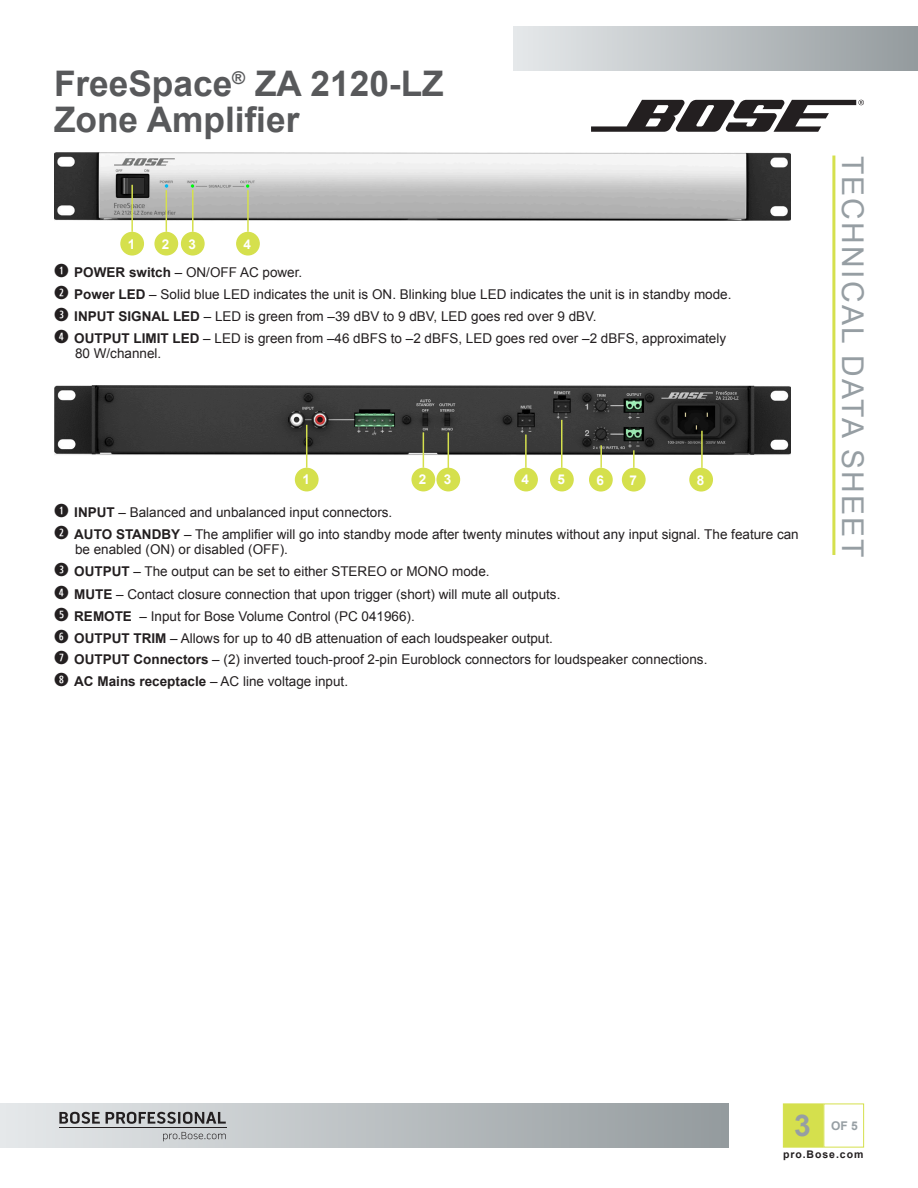
<style>
.page{position:relative;width:918px;height:1188px;background:#fff}
.page>*{position:absolute;margin:0;border:0;box-sizing:border-box;transform-origin:0 0}
.t1{font:700 35.25px/36px "Arial";color:#58595b}
.t2{font:30px "Arial";letter-spacing:.075em;color:#969ea3}
.t3{font:700 30px "Arial";color:#969ea3}
.t4{font:13.5px/15px "Arial";color:#231f20}
.t5{font:700 13.5px "Arial";color:#fff}
.t6{font:700 12px "Arial";color:#969ea3}
.t7{font:700 10.5px "Arial";letter-spacing:.09em;color:#231f20}
.s1{font-family:"Combi Numerals";font-weight:700;font-size:18px}
.s2{font-weight:700}
</style>
<div class="page">
<svg style="left:591px;top:100px;width:273px;height:32px"></svg>
<div style="left:783px;top:1104px;width:41px;height:44px;background:#d5e04d;border:1px solid #d5e04d"></div>
<hr style="left:832px;top:156px;width:3px;height:399px;background:#d5e04d">
<div style="left:513px;top:26px;width:405px;height:44px;background:linear-gradient(to right,#e5e8ea,#949b9e)"></div>
<div style="left:0;top:1104px;width:729px;height:44px;background:linear-gradient(to right,#e5e8ea,#949b9e)"></div>
<hr style="left:59px;top:1128px;width:168px;height:1px;background:#231f20">
<svg style="left:59px;top:1112px;width:167px;height:12px;background:#848586"></svg>
<svg style="left:163px;top:1132px;width:63px;height:9px"></svg>
<img style="left:54px;top:152px;width:737px;height:69px">
<hr style="left:131px;top:185px;width:2px;height:47px;background:#d5e04d">
<hr style="left:166px;top:190px;width:1px;height:42px;background:#d5e04d">
<hr style="left:192px;top:190px;width:2px;height:42px;background:#d5e04d">
<hr style="left:247px;top:190px;width:2px;height:42px;background:#d5e04d">
<div style="left:121px;top:233px;width:22px;height:22px;background:#d5e04d;border-radius:50%"></div>
<div style="left:120px;top:232px;width:24px;height:24px;border:2px solid #d5e04d;border-radius:50%"></div>
<div style="left:155px;top:233px;width:22px;height:22px;background:#d5e04d;border-radius:50%"></div>
<div style="left:154px;top:232px;width:24px;height:24px;border:2px solid #d5e04d;border-radius:50%"></div>
<div style="left:182px;top:233px;width:22px;height:22px;background:#d5e04d;border-radius:50%"></div>
<div style="left:181px;top:232px;width:24px;height:24px;border:2px solid #d5e04d;border-radius:50%"></div>
<div style="left:237px;top:233px;width:22px;height:22px;background:#d5e04d;border-radius:50%"></div>
<div style="left:236px;top:232px;width:24px;height:24px;border:2px solid #d5e04d;border-radius:50%"></div>
<img style="left:54px;top:386px;width:737px;height:70px">
<hr style="left:306px;top:425px;width:1px;height:43px;background:#d5e04d">
<hr style="left:423px;top:432px;width:1px;height:36px;background:#d5e04d">
<hr style="left:448px;top:432px;width:1px;height:37px;background:#d5e04d">
<div style="left:296px;top:468px;width:22px;height:23px;background:#d5e04d;border-radius:50%"></div>
<div style="left:295px;top:468px;width:24px;height:23px;border:2px solid #d5e04d;border-radius:50%"></div>
<div style="left:412px;top:468px;width:22px;height:23px;background:#d5e04d;border-radius:50%"></div>
<div style="left:411px;top:468px;width:24px;height:23px;border:2px solid #d5e04d;border-radius:50%"></div>
<div style="left:437px;top:468px;width:22px;height:23px;background:#d5e04d;border-radius:50%"></div>
<div style="left:436px;top:468px;width:24px;height:23px;border:2px solid #d5e04d;border-radius:50%"></div>
<div style="left:515px;top:468px;width:22px;height:23px;background:#d5e04d;border-radius:50%"></div>
<div style="left:514px;top:468px;width:24px;height:23px;border:2px solid #d5e04d;border-radius:50%"></div>
<div style="left:551px;top:468px;width:22px;height:23px;background:#d5e04d;border-radius:50%"></div>
<div style="left:550px;top:468px;width:24px;height:23px;border:2px solid #d5e04d;border-radius:50%"></div>
<hr style="left:525px;top:435px;width:2px;height:33px;background:#d5e04d">
<div style="left:590px;top:469px;width:22px;height:22px;background:#d5e04d;border-radius:50%"></div>
<div style="left:589px;top:468px;width:24px;height:24px;border:2px solid #d5e04d;border-radius:50%"></div>
<hr style="left:561px;top:420px;width:2px;height:48px;background:#d5e04d">
<div style="left:623px;top:469px;width:22px;height:22px;background:#d5e04d;border-radius:50%"></div>
<div style="left:622px;top:468px;width:24px;height:24px;border:2px solid #d5e04d;border-radius:50%"></div>
<svg style="left:633px;top:450px;width:2px;height:18px"></svg>
<hr style="left:600px;top:445px;width:2px;height:23px;background:#d5e04d">
<div style="left:690px;top:469px;width:22px;height:22px;background:#d5e04d;border-radius:50%"></div>
<div style="left:689px;top:468px;width:24px;height:24px;border:2px solid #d5e04d;border-radius:50%"></div>
<hr style="left:701px;top:431px;width:2px;height:37px;background:#d5e04d">
<h1 class="t1" style="left:54px;top:67px;width:391px">FreeSpace<sup>®</sup> ZA 2120-LZ<br>Zone Amplifier</h1>
<p class="t5" style="left:128px;top:235px;width:9px">1</p>
<p class="t5" style="left:162px;top:235px;width:9px">2</p>
<p class="t5" style="left:188px;top:235px;width:9px">3</p>
<p class="t5" style="left:244px;top:235px;width:9px">4</p>
<p class="t4" style="left:54px;top:265px;width:250px"><span class="s1">.</span> <span class="s2">POWER switch</span> – ON/OFF AC power.</p>
<p class="t4" style="left:54px;top:287px;width:679px"><span class="s1">3</span> <span class="s2">Power LED</span> – Solid blue LED indicates the unit is ON. Blinking blue LED indicates the unit is in standby mode.</p>
<p class="t4" style="left:54px;top:309px;width:544px"><span class="s1">$</span> <span class="s2">INPUT SIGNAL LED</span> – LED is green from –39 dBV to 9 dBV, LED goes red over 9 dBV.</p>
<p class="t4" style="left:75px;top:330px;width:653px;text-indent:-21px"><span class="s1">/</span> <span class="s2">OUTPUT LIMIT LED</span> – LED is green from –46 dBFS to –2 dBFS, LED goes red over –2 dBFS, approximately<br>80 W/channel.</p>
<p class="t5" style="left:302px;top:471px;width:9px">1</p>
<p class="t5" style="left:419px;top:471px;width:9px">2</p>
<p class="t5" style="left:444px;top:471px;width:9px">3</p>
<p class="t5" style="left:522px;top:471px;width:9px">4</p>
<p class="t5" style="left:558px;top:471px;width:9px">5</p>
<p class="t5" style="left:596px;top:471px;width:9px">6</p>
<p class="t5" style="left:629px;top:471px;width:9px">7</p>
<p class="t5" style="left:697px;top:471px;width:9px">8</p>
<p class="t4" style="left:54px;top:505px;width:340px"><span class="s1">.</span> <span class="s2">INPUT</span> – Balanced and unbalanced input connectors.</p>
<p class="t4" style="left:75px;top:527px;width:725px;text-indent:-21px"><span class="s1">3</span> <span class="s2">AUTO STANDBY</span> – The amplifier will go into standby mode after twenty minutes without any input signal. The feature can be enabled (ON) or disabled (OFF).</p>
<p class="t4" style="left:54px;top:564px;width:437px"><span class="s1">$</span> <span class="s2">OUTPUT</span> – The output can be set to either STEREO or MONO mode.</p>
<p class="t4" style="left:54px;top:587px;width:508px"><span class="s1">/</span> <span class="s2">MUTE</span> – Contact closure connection that upon trigger (short) will mute all outputs.</p>
<p class="t4" style="left:54px;top:609px;width:362px"><span class="s1">1</span> <span class="s2">REMOTE</span> – Input for Bose Volume Control (PC 041966).</p>
<p class="t4" style="left:54px;top:630px;width:500px"><span class="s1">4</span> <span class="s2">OUTPUT TRIM</span> – Allows for up to 40 dB attenuation of each loudspeaker output.</p>
<p class="t4" style="left:54px;top:652px;width:655px"><span class="s1">2</span> <span class="s2">OUTPUT Connectors</span> – (2) inverted touch-proof 2-pin Euroblock connectors for loudspeaker connections.</p>
<p class="t4" style="left:54px;top:674px;width:296px"><span class="s1">(</span> <span class="s2">AC Mains receptacle</span> – AC line voltage input.</p>
<h2 class="t2" style="left:872px;top:156px;width:404px;rotate:90deg">TECHNICAL DATA SHEET</h2>
<h2 class="t3" style="left:794px;top:1105px;width:18px">3</h2>
<p class="t6" style="left:831px;top:1117px;width:28px">OF 5</p>
<p class="t7" style="left:783px;top:1148px;width:82px">pro.Bose.com</p>
</div>
